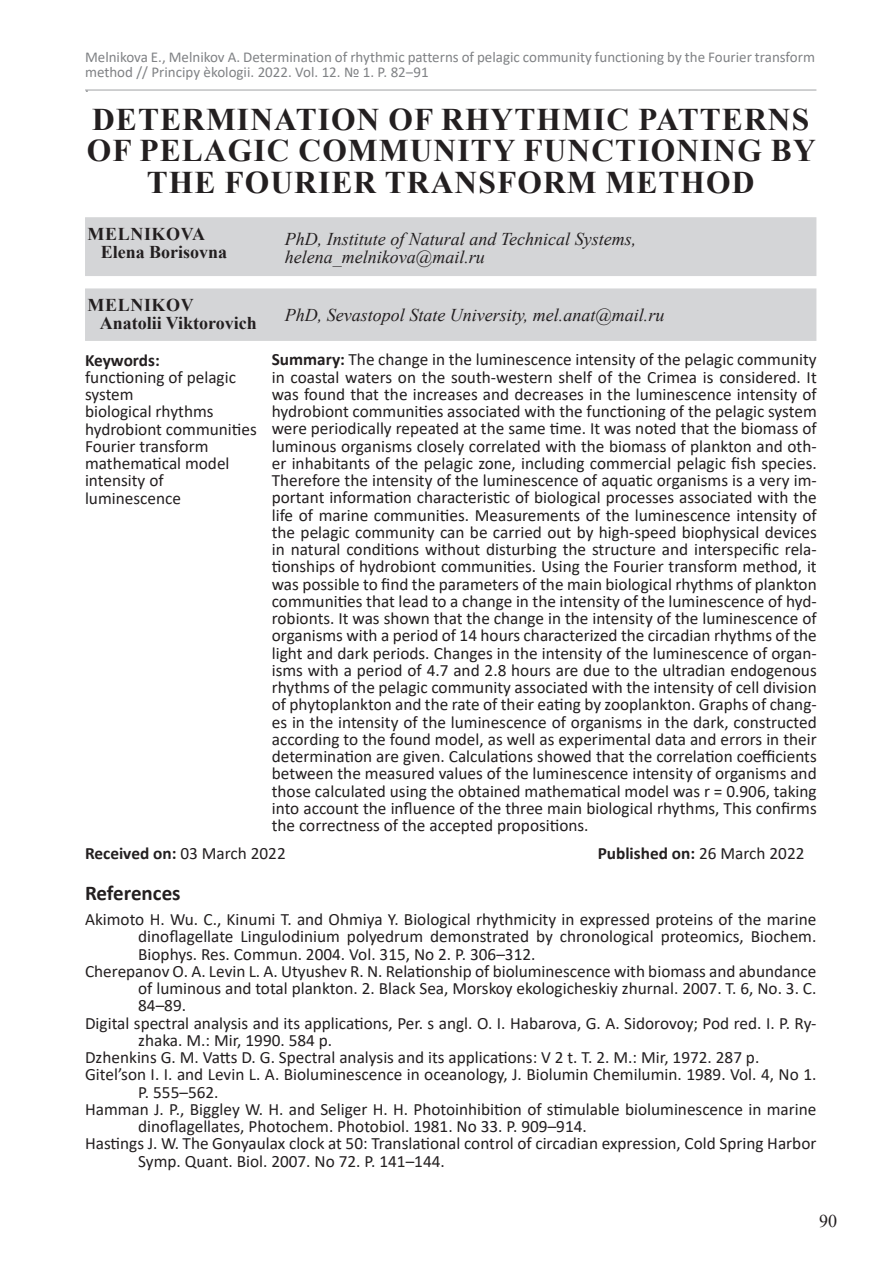
<style>
.page{position:relative;width:893px;height:1263px;background:#fff}
.page>*{position:absolute;margin:0;border:0;box-sizing:border-box;transform-origin:0 0}
.heading_1{font:700 31.5px/31.5px "Times New Roman";letter-spacing:.035em;color:#231f20;text-align:center}
.heading_3{font:700 21px "Calibri";color:#231f20}
.t1{font:italic 18px "Times New Roman";color:#231f20}
.t2{font:700 18px/18px "Times New Roman";color:#231f20}
.t3{font:18px "Times New Roman";color:#231f20}
.Normal__Web{font:17.25px/17.2px "Calibri";color:#231f20}
.heading_3-2{font:700 17.25px "Calibri";color:#231f20}
.t4{font:15px/15px "Calibri";color:#808285}
.s1{font-weight:700}
.s2{font-weight:400}
</style>
<div class="page">
<hr style="left:85px;top:89px;width:731px;height:2px;background:#808285">
<div style="left:85px;top:288px;width:731px;height:53px;background:#d4d5d7;border:2px solid #d4d5d7"></div>
<div style="left:85px;top:217px;width:731px;height:59px;background:#d4d5d7"></div>
<p class="t4" style="left:85px;top:49px;width:731px">Melnikova E., Melnikov A. Determination of rhythmic patterns of pelagic community functioning by the Fourier transform method // Principy èkologii. 2022. Vol. 12. № 1. P. 82‒91<br>.</p>
<p class="heading_1" style="left:87px;top:103px;width:730px">DETERMINATION OF RHYTHMIC PATTERNS<br>OF PELAGIC COMMUNITY FUNCTIONING BY<br>THE FOURIER TRANSFORM METHOD</p>
<p class="t2" style="left:101px;top:224px;width:128px;text-indent:-13px">MELNIKOVA<br>Elena Borisovna</p>
<p class="t1" style="left:285px;top:227px;width:353px">PhD, Institute of Natural and Technical Systems,</p>
<p class="t1" style="left:285px;top:245px;width:202px">helena_melnikova@mail.ru</p>
<p class="t2" style="left:100px;top:295px;width:159px;text-indent:-12px">MELNIKOV<br>Anatolii Viktorovich</p>
<p class="t1" style="left:285px;top:303px;width:381px">PhD, Sevastopol State University, mel.anat@mail.ru</p>
<p class="heading_3-2" style="left:85px;top:348px;width:76px">Keywords:</p>
<p class="Normal__Web" style="left:85px;top:368px;width:173px">functioning of pelagic system<br>biological rhythms hydrobiont communities<br>Fourier transform mathematical model intensity of luminescence</p>
<p class="Normal__Web" style="left:272px;top:350px;width:546px;text-align:justify"><span class="s1">Summary:</span> The change in the luminescence intensity of the pelagic community in coastal waters on the south-western shelf of the Crimea is considered. It was found that the increases and decreases in the luminescence intensity of hydrobiont communities associated with the functioning of the pelagic system were periodically repeated at the same time. It was noted that the biomass of luminous organisms closely correlated with the biomass of plankton and oth&shy;er inhabitants of the pelagic zone, including commercial pelagic fish species.<br>Therefore the intensity of the luminescence of aquatic organisms is a very im&shy;portant information characteristic of biological processes associated with the life of marine communities. Measurements of the luminescence intensity of the pelagic community can be carried out by high-speed biophysical devices in natural conditions without disturbing the structure and interspecific rela&shy;tionships of hydrobiont communities. Using the Fourier transform method, it was possible to find the parameters of the main biological rhythms of plankton communities that lead to a change in the intensity of the luminescence of hyd&shy;robionts. It was shown that the change in the intensity of the luminescence of organisms with a period of 14 hours characterized the circadian rhythms of the light and dark periods. Changes in the intensity of the luminescence of organ&shy;isms with a period of 4.7 and 2.8 hours are due to the ultradian endogenous rhythms of the pelagic community associated with the intensity of cell division of phytoplankton and the rate of their eating by zooplankton. Graphs of chang&shy;es in the intensity of the luminescence of organisms in the dark, constructed according to the found model, as well as experimental data and errors in their determination are given. Calculations showed that the correlation coefficients between the measured values of the luminescence intensity of organisms and those calculated using the obtained mathematical model was r = 0.906, taking into account the influence of the three main biological rhythms, This confirms the correctness of the accepted propositions.</p>
<p class="heading_3-2" style="left:85px;top:841px;width:202px">Received on: <span class="s2">03 March 2022</span></p>
<p class="heading_3-2" style="left:598px;top:841px;width:208px">Published on: <span class="s2">26 March 2022</span></p>
<p class="heading_3" style="left:85px;top:878px;width:97px">References</p>
<p class="Normal__Web" style="left:138px;top:910px;width:680px;text-align:justify;text-indent:-53px">Akimoto H. Wu. C., Kinumi T. and Ohmiya Y. Biological rhythmicity in expressed proteins of the marine dinoflagellate Lingulodinium polyedrum demonstrated by chronological proteomics, Biochem.<br>Biophys. Res. Commun. 2004. Vol. 315, No 2. P. 306–312.</p>
<p class="Normal__Web" style="left:138px;top:962px;width:680px;text-align:justify;text-indent:-53px">Cherepanov O. A. Levin L. A. Utyushev R. N. Relationship of bioluminescence with biomass and abundance of luminous and total plankton. 2. Black Sea, Morskoy ekologicheskiy zhurnal. 2007. T. 6, No. 3. C.<br>84–89.</p>
<p class="Normal__Web" style="left:138px;top:1014px;width:680px;text-indent:-53px">Digital spectral analysis and its applications, Per. s angl. O. I. Habarova, G. A. Sidorovoy; Pod red. I. P. Ry&shy;zhaka. M.: Mir, 1990. 584 p.</p>
<p class="Normal__Web" style="left:85px;top:1048px;width:676px">Dzhenkins G. M. Vatts D. G. Spectral analysis and its applications: V 2 t. T. 2. M.: Mir, 1972. 287 p.</p>
<p class="Normal__Web" style="left:138px;top:1065px;width:680px;text-indent:-53px">Gitel’son I. I. and Levin L. A. Bioluminescence in oceanology, J. Biolumin Chemilumin. 1989. Vol. 4, No 1.<br>P. 555–562.</p>
<p class="Normal__Web" style="left:138px;top:1100px;width:680px;text-indent:-53px">Hamman J. P., Biggley W. H. and Seliger H. H. Photoinhibition of stimulable bioluminescence in marine dinoflagellates, Photochem. Photobiol. 1981. No 33. P. 909–914.</p>
<p class="Normal__Web" style="left:138px;top:1134px;width:680px;text-indent:-53px">Hastings J. W. The Gonyaulax clock at 50: Translational control of circadian expression, Cold Spring Harbor<br>Symp. Quant. Biol. 2007. No 72. P. 141–144.</p>
<p class="t3" style="left:819px;top:1208px;width:19px">90</p>
</div>
